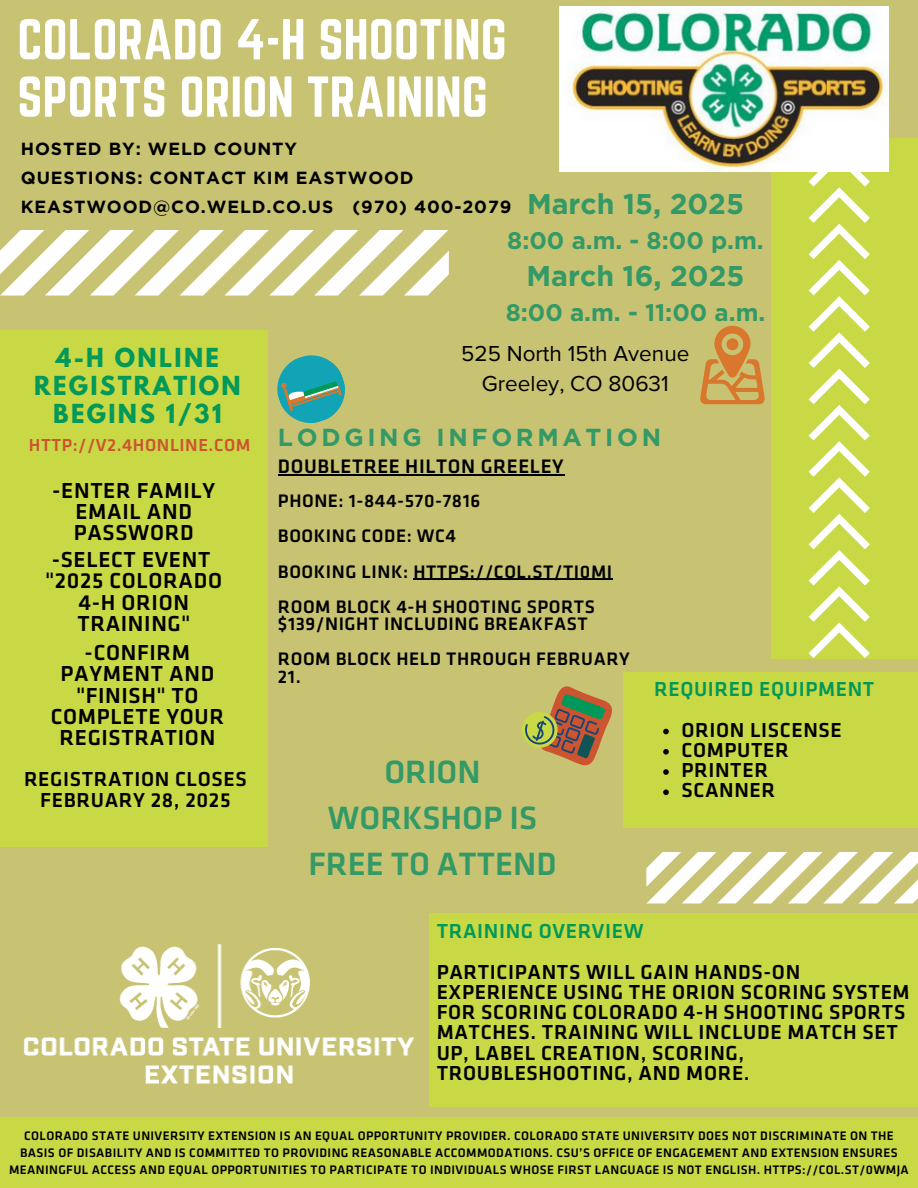
<style>
.page{position:relative;width:918px;height:1188px;background:#c8c372}
.page>*{position:absolute;margin:0;border:0;box-sizing:border-box;transform-origin:0 0}
.t1{font:50.4px/57.3px "Norwester";color:#fff}
.t2{font:500 33.45px/46.2px "Klavika";color:#396;text-align:center}
.t3{font:700 28.5px "Gotham";color:#396}
.t4{font:700 24.6px "Gotham";letter-spacing:.15em;color:#396}
.t5{font:700 24px "Gotham";color:#396}
.t6{font:700 23.25px/28.2px "League Spartan";letter-spacing:.1em;color:#009959;text-align:center}
.t7{font:500 22.5px/21.3px "Klavika";letter-spacing:.03em;color:#000;text-align:center}
.t8{font:22.5px/30.3px "Proxima Nova";color:#000;text-align:center}
.t9{font:500 21px/20.2px "Klavika";letter-spacing:.03em;color:#000;text-align:center}
.t10{font:500 21px "Klavika";letter-spacing:.03em;color:#009959}
.t11{font:500 20.25px "Klavika";letter-spacing:.03em;color:#000}
.t12{font:500 18.75px/17.5px "Klavika";letter-spacing:.03em;color:#000}
.t13{font:500 18px "Klavika";letter-spacing:.03em;color:#cc5430}
.t14{font:700 17.55px "Gotham";letter-spacing:.05em;color:#000}
.t15{font:500 12.75px/17.1px "Klavika";letter-spacing:.03em;color:#000;text-align:center}
</style>
<div class="page">
<div style="left:0;top:330px;width:268px;height:516px;background:#c9d845"></div>
<svg style="left:0;top:230px;width:449px;height:66px"></svg>
<div style="left:771px;top:138px;width:147px;height:521px;background:#c9d845"></div>
<svg style="left:809px;top:172px;width:60px;height:486px"></svg>
<img style="left:559px;top:7px;width:330px;height:165px">
<div style="left:0;top:1117px;width:918px;height:71px;background:#c9d845"></div>
<img style="left:24px;top:944px;width:390px;height:140px">
<svg style="left:646px;top:852px;width:272px;height:52px"></svg>
<svg style="left:522px;top:686px;width:90px;height:80px"></svg>
<svg style="left:700px;top:326px;width:65px;height:78px"></svg>
<div style="left:623px;top:672px;width:295px;height:156px;background:#c9d845"></div>
<svg style="left:277px;top:355px;width:68px;height:69px"></svg>
<svg style="left:663px;top:729px;width:6px;height:5px"></svg>
<svg style="left:663px;top:749px;width:6px;height:6px"></svg>
<svg style="left:663px;top:769px;width:6px;height:6px"></svg>
<svg style="left:663px;top:789px;width:6px;height:6px"></svg>
<hr style="left:278px;top:475px;width:286px;height:1px;background:#000">
<hr style="left:413px;top:579px;width:200px;height:1px;background:#000">
<div style="left:429px;top:914px;width:489px;height:193px;background:#c9d845"></div>
<p class="t1" style="left:17px;top:11px;width:491px">COLORADO 4-H SHOOTING<br>SPORTS ORION TRAINING</p>
<h4 class="t14" style="left:21px;top:138px;width:278px">HOSTED BY: WELD COUNTY</h4>
<p class="t14" style="left:21px;top:167px;width:394px">QUESTIONS: CONTACT KIM EASTWOOD</p>
<p class="t14" style="left:21px;top:197px;width:492px">KEASTWOOD@CO.WELD.CO.US (970) 400-2079</p>
<h3 class="t3" style="left:527px;top:187px;width:219px">March 15, 2025</h3>
<h3 class="t5" style="left:507px;top:226px;width:258px">8:00 a.m. - 8:00 p.m.</h3>
<h3 class="t3" style="left:527px;top:259px;width:219px">March 16, 2025</h3>
<h3 class="t5" style="left:506px;top:298px;width:261px">8:00 a.m. - 11:00 a.m.</h3>
<h3 class="t8" style="left:461px;top:339px;width:230px">525 North 15th Avenue<br>Greeley, CO 80631</h3>
<h3 class="t6" style="left:34px;top:347px;width:208px">4-H ONLINE<br>REGISTRATION<br>BEGINS 1/31</h3>
<p class="t13" style="left:29px;top:438px;width:223px">HTTP://V2.4HONLINE.COM</p>
<h5 class="t7" style="left:52px;top:481px;width:165px">-ENTER FAMILY<br>EMAIL AND<br>PASSWORD</h5>
<h6 class="t7" style="left:45px;top:551px;width:178px">-SELECT EVENT "2025 COLORADO<br>4-H ORION<br>TRAINING"</h6>
<p class="t7" style="left:51px;top:643px;width:175px">-CONFIRM<br>PAYMENT AND "FINISH" TO<br>COMPLETE YOUR<br>REGISTRATION</p>
<h3 class="t9" style="left:24px;top:771px;width:224px">REGISTRATION CLOSES<br>FEBRUARY 28, 2025</h3>
<p class="t4" style="left:278px;top:423px;width:385px">LODGING INFORMATION</p>
<h6 class="t11" style="left:278px;top:458px;width:287px">DOUBLETREE HILTON GREELEY</h6>
<p class="t12" style="left:278px;top:494px;width:204px">PHONE: 1-844-570-7816</p>
<p class="t12" style="left:278px;top:529px;width:180px">BOOKING CODE: WC4</p>
<p class="t12" style="left:278px;top:564px;width:336px">BOOKING LINK: HTTPS://COL.ST/TI0MI</p>
<p class="t12" style="left:278px;top:599px;width:318px">ROOM BLOCK 4-H SHOOTING SPORTS</p>
<p class="t12" style="left:278px;top:617px;width:311px">$139/NIGHT INCLUDING BREAKFAST</p>
<p class="t12" style="left:278px;top:652px;width:353px">ROOM BLOCK HELD THROUGH FEBRUARY<br>21.</p>
<h3 class="t2" style="left:309px;top:751px;width:250px">ORION<br>WORKSHOP IS<br>FREE TO ATTEND</h3>
<h1 class="t10" style="left:654px;top:680px;width:222px">REQUIRED EQUIPMENT</h1>
<p class="t9" style="left:681px;top:721px;width:162px">ORION LISCENSE</p>
<p class="t9" style="left:681px;top:741px;width:109px">COMPUTER</p>
<p class="t9" style="left:681px;top:762px;width:88px">PRINTER</p>
<p class="t9" style="left:681px;top:782px;width:95px">SCANNER</p>
<h6 class="t10" style="left:437px;top:922px;width:208px">TRAINING OVERVIEW</h6>
<p class="t9" style="left:437px;top:963px;width:475px;text-align:left">PARTICIPANTS WILL GAIN HANDS-ON EXPERIENCE USING THE ORION SCORING SYSTEM FOR SCORING COLORADO 4-H SHOOTING SPORTS MATCHES. TRAINING WILL INCLUDE MATCH SET UP, LABEL CREATION, SCORING, TROUBLESHOOTING, AND MORE.</p>
<p class="t15" style="left:9px;top:1128px;width:901px">COLORADO STATE UNIVERSITY EXTENSION IS AN EQUAL OPPORTUNITY PROVIDER. COLORADO STATE UNIVERSITY DOES NOT DISCRIMINATE ON THE<br>BASIS OF DISABILITY AND IS COMMITTED TO PROVIDING REASONABLE ACCOMMODATIONS. CSU’S OFFICE OF ENGAGEMENT AND EXTENSION ENSURES<br>MEANINGFUL ACCESS AND EQUAL OPPORTUNITIES TO PARTICIPATE TO INDIVIDUALS WHOSE FIRST LANGUAGE IS NOT ENGLISH. HTTPS://COL.ST/0WMJA</p>
</div>
